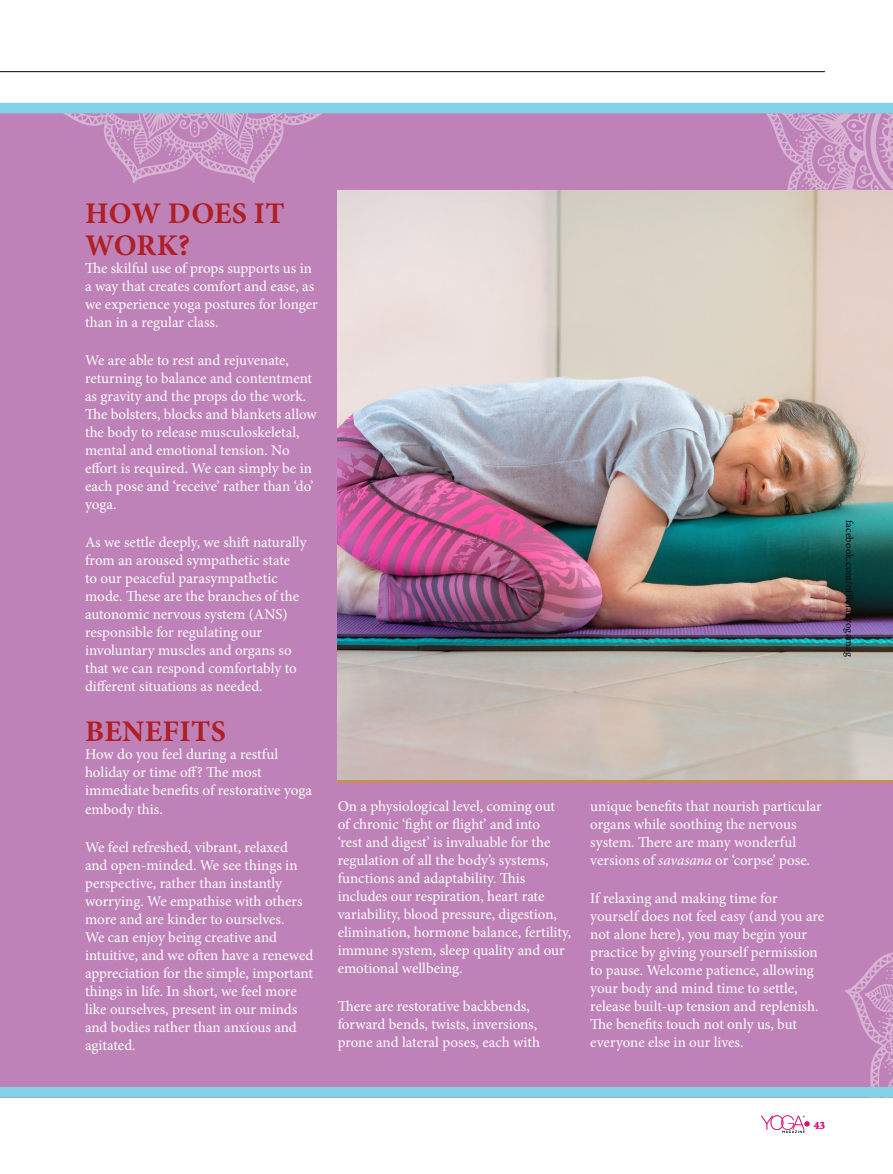
<style>
.page{position:relative;width:893px;height:1174px;background:#fff}
.page>*{position:absolute;margin:0;border:0;box-sizing:border-box;transform-origin:0 0}
.t1{font:700 30px/31.5px "Minion Pro";letter-spacing:.01em;color:#af1f24}
.t2{font:15px/18px "Minion Pro";letter-spacing:-.005em;color:#fff}
.t3{font:700 11.25px "Minion Pro";color:#db117a}
.t4{font:10.5px "Minion Pro";letter-spacing:.02em;color:#000}
.s1{font-style:italic}
</style>
<div class="page">
<div style="left:0;top:110px;width:893px;height:987px;background:#bf82b8"></div>
<svg style="left:19px;top:72px;width:348px;height:111px"></svg>
<svg style="left:162px;top:145px;width:18px;height:11px"></svg>
<svg style="left:117px;top:136px;width:16px;height:5px"></svg>
<svg style="left:211px;top:148px;width:14px;height:10px"></svg>
<svg style="left:252px;top:132px;width:20px;height:7px"></svg>
<svg style="left:297px;top:98px;width:7px;height:5px"></svg>
<svg style="left:86px;top:96px;width:8px;height:19px"></svg>
<svg style="left:219px;top:93px;width:5px;height:5px"></svg>
<svg style="left:162px;top:93px;width:5px;height:5px"></svg>
<svg style="left:194px;top:124px;width:2px;height:9px"></svg>
<svg style="left:120px;top:99px;width:6px;height:4px"></svg>
<svg style="left:263px;top:98px;width:6px;height:5px"></svg>
<svg style="left:109px;top:72px;width:169px;height:11px"></svg>
<svg style="left:762px;top:72px;width:131px;height:118px"></svg>
<svg style="left:845px;top:952px;width:48px;height:146px"></svg>
<img style="left:338px;top:190px;width:555px;height:589px">
<svg style="left:761px;top:1115px;width:48px;height:17px"></svg>
<hr style="left:0;top:71px;width:825px;height:1px;background:#000">
<div style="left:0;top:103px;width:893px;height:10px;background:#82d1e6"></div>
<div style="left:0;top:1087px;width:893px;height:10px;background:#82d1e6"></div>
<h1 class="t1" style="left:85px;top:197px;width:201px">HOW DOES IT<br>WORK?</h1>
<p class="t2" style="left:85px;top:259px;width:234px">The skilful use of props supports us in a way that creates comfort and ease, as we experience yoga postures for longer than in a regular class.</p>
<p class="t2" style="left:85px;top:351px;width:233px">We are able to rest and rejuvenate, returning to balance and contentment as gravity and the props do the work.<br>The bolsters, blocks and blankets allow the body to release musculoskeletal, mental and emotional tension. No effort is required. We can simply be in each pose and ‘receive’ rather than ‘do’ yoga.</p>
<p class="t2" style="left:85px;top:533px;width:223px">As we settle deeply, we shift naturally from an aroused sympathetic state<br>to our peaceful parasympathetic mode. These are the branches of the autonomic nervous system (ANS) responsible for regulating our involuntary muscles and organs so that we can respond comfortably to different situations as needed.</p>
<h1 class="t1" style="left:85px;top:715px;width:142px">BENEFITS</h1>
<p class="t2" style="left:85px;top:745px;width:229px">How do you feel during a restful holiday or time off? The most immediate benefits of restorative yoga embody this.</p>
<p class="t2" style="left:85px;top:838px;width:230px">We feel refreshed, vibrant, relaxed and open-minded. We see things in perspective, rather than instantly worrying. We empathise with others more and are kinder to ourselves.<br>We can enjoy being creative and intuitive, and we often have a renewed appreciation for the simple, important things in life. In short, we feel more like ourselves, present in our minds and bodies rather than anxious and agitated.</p>
<p class="t4" style="left:857px;top:520px;width:138px;rotate:90deg">facebook.com/official.yogamag</p>
<p class="t2" style="left:338px;top:797px;width:235px">On a physiological level, coming out<br>of chronic ‘fight or flight’ and into<br>‘rest and digest’ is invaluable for the regulation of all the body’s systems, functions and adaptability. This includes our respiration, heart rate variability, blood pressure, digestion, elimination, hormone balance, fertility, immune system, sleep quality and our emotional wellbeing.</p>
<p class="t2" style="left:338px;top:997px;width:204px">There are restorative backbends, forward bends, twists, inversions, prone and lateral poses, each with</p>
<p class="t2" style="left:590px;top:797px;width:233px">unique benefits that nourish particular organs while soothing the nervous system. There are many wonderful versions of <span class="s1">savasana</span> or ‘corpse’ pose.</p>
<p class="t2" style="left:590px;top:889px;width:235px">If relaxing and making time for yourself does not feel easy (and you are not alone here), you may begin your practice by giving yourself permission to pause. Welcome patience, allowing your body and mind time to settle, release built-up tension and replenish.<br>The benefits touch not only us, but everyone else in our lives.</p>
<p class="t3" style="left:814px;top:1117px;width:13px">43</p>
</div>
